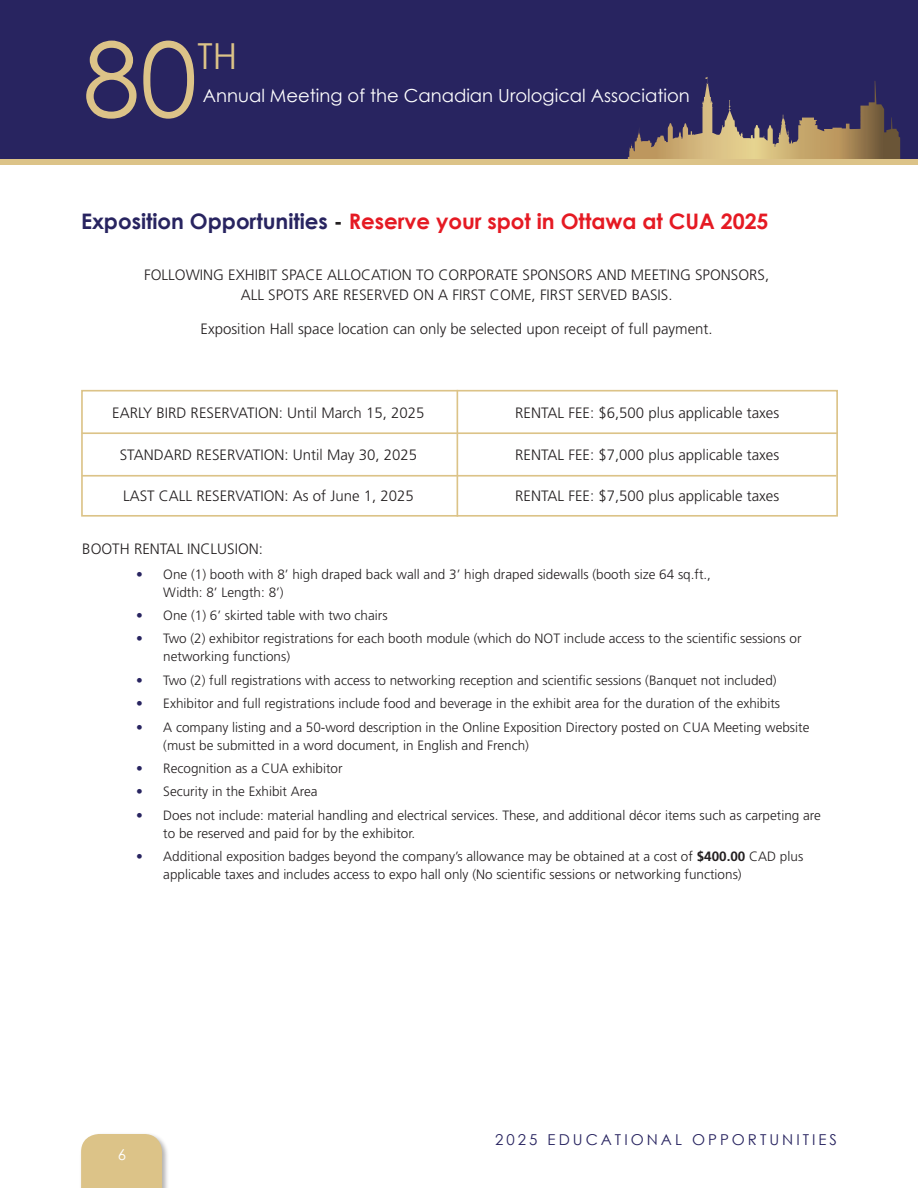
<style>
.page{position:relative;width:918px;height:1188px;background:#fff}
.page>*{position:absolute;margin:0;border:0;box-sizing:border-box;transform-origin:0 0}
.t1{font:103.5px "Century Gothic";color:#dcc388}
.t2{font:35.85px "Century Gothic";color:#dcc388}
.t3{font:700 21.3px "Century Gothic";color:#e51a23}
.t4{font:18px "Century Gothic";color:#fff}
.t5{font:300 15px/19.5px "Frutiger";color:#231f20;text-align:center}
.t6{font:15px "Century Gothic";letter-spacing:.2em;color:#282460}
.t7{font:15px "Century Gothic";color:#fff}
.t8{font:300 13.5px/18px "Frutiger";color:#231f20}
.s1{color:#282460}
.s2{color:#231f20}
.s3{font-weight:700}
</style>
<div class="page">
<hr style="left:82px;top:432px;width:756px;height:2px;background:#dcc388">
<hr style="left:82px;top:475px;width:755px;height:2px;background:#dcc388">
<div style="left:81px;top:390px;width:757px;height:127px;border:2px solid #dcc388"></div>
<hr style="left:457px;top:390px;width:1px;height:127px;background:#dcc388">
<div style="left:79px;top:1132px;width:90px;height:56px;background:#231f20;opacity:.35"></div>
<div style="left:81px;top:1134px;width:81px;height:54px;background:#dcc388"></div>
<div style="left:0;top:0;width:918px;height:162px;background:#282460"></div>
<svg style="left:628px;top:77px;width:272px;height:82px"></svg>
<div style="left:0;top:159px;width:918px;height:6px;background:#dcc388"></div>
<h1 class="t1" style="left:83px;top:7px;width:116px">80</h1>
<h2 class="t2" style="left:197px;top:31px;width:41px">TH</h2>
<h3 class="t4" style="left:203px;top:83px;width:489px">Annual Meeting of the Canadian Urological Association</h3>
<h3 class="t3" style="left:81px;top:208px;width:689px"><span class="s1">Exposition Opportunities</span> <span class="s2">-</span> Reserve your spot in Ottawa at CUA 2025</h3>
<p class="t5" style="left:144px;top:265px;width:627px">FOLLOWING EXHIBIT SPACE ALLOCATION TO CORPORATE SPONSORS AND MEETING SPONSORS,<br>ALL SPOTS ARE RESERVED ON A FIRST COME, FIRST SERVED BASIS.</p>
<p class="t5" style="left:201px;top:319px;width:514px">Exposition Hall space location can only be selected upon receipt of full payment.</p>
<p class="t5" style="left:112px;top:403px;width:314px">EARLY BIRD RESERVATION: Until March 15, 2025</p>
<p class="t5" style="left:120px;top:445px;width:299px">STANDARD RESERVATION: Until May 30, 2025</p>
<p class="t5" style="left:123px;top:486px;width:292px">LAST CALL RESERVATION: As of June 1, 2025</p>
<p class="t5" style="left:515px;top:403px;width:266px">RENTAL FEE: $6,500 plus applicable taxes</p>
<p class="t5" style="left:515px;top:445px;width:266px">RENTAL FEE: $7,000 plus applicable taxes</p>
<p class="t5" style="left:515px;top:486px;width:266px">RENTAL FEE: $7,500 plus applicable taxes</p>
<p class="t5" style="left:82px;top:540px;width:182px">BOOTH RENTAL INCLUSION:</p>
<p class="t8" style="left:163px;top:565px;width:549px;text-indent:-27px"><span class="s1">•</span> One (1) booth with 8’ high draped back wall and 3’ high draped sidewalls (booth size 64 sq.ft.,<br>Width: 8’ Length: 8’)</p>
<p class="t8" style="left:136px;top:606px;width:253px"><span class="s1">•</span> One (1) 6’ skirted table with two chairs</p>
<p class="t8" style="left:163px;top:630px;width:640px;text-indent:-27px"><span class="s1">•</span> Two (2) exhibitor registrations for each booth module (which do NOT include access to the scientific sessions or networking functions)</p>
<p class="t8" style="left:136px;top:671px;width:642px"><span class="s1">•</span> Two (2) full registrations with access to networking reception and scientific sessions (Banquet not included)</p>
<p class="t8" style="left:136px;top:695px;width:645px"><span class="s1">•</span> Exhibitor and full registrations include food and beverage in the exhibit area for the duration of the exhibits</p>
<p class="t8" style="left:163px;top:718px;width:648px;text-indent:-27px"><span class="s1">•</span> A company listing and a 50-word description in the Online Exposition Directory posted on CUA Meeting website (must be submitted in a word document, in English and French)</p>
<p class="t8" style="left:136px;top:759px;width:208px"><span class="s1">•</span> Recognition as a CUA exhibitor</p>
<p class="t8" style="left:136px;top:783px;width:183px"><span class="s1">•</span> Security in the Exhibit Area</p>
<p class="t8" style="left:163px;top:806px;width:659px;text-indent:-27px"><span class="s1">•</span> Does not include: material handling and electrical services. These, and additional décor items such as carpeting are to be reserved and paid for by the exhibitor.</p>
<p class="t8" style="left:163px;top:847px;width:641px;text-indent:-27px"><span class="s1">•</span> Additional exposition badges beyond the company’s allowance may be obtained at a cost of <span class="s3">$400.00</span> CAD plus applicable taxes and includes access to expo hall only (No scientific sessions or networking functions)</p>
<p class="t7" style="left:118px;top:1144px;width:10px">6</p>
<p class="t6" style="left:495px;top:1129px;width:343px">2025 EDUCATIONAL OPPORTUNITIES</p>
</div>
